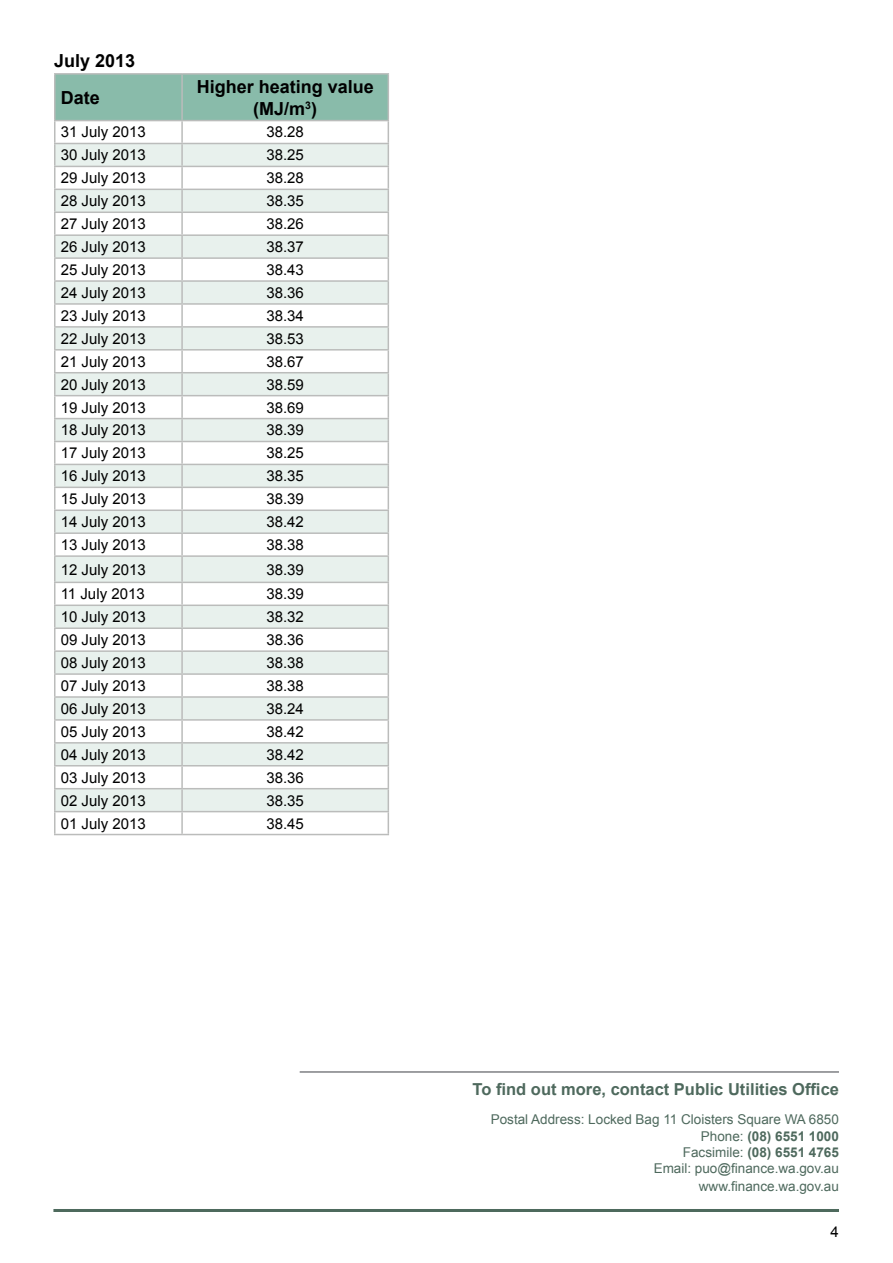
<style>
.page{position:relative;width:893px;height:1263px;background:#fff}
.page>*{position:absolute;margin:0;border:0;box-sizing:border-box;transform-origin:0 0}
.t1{font:700 18px/36.6px "Arial";color:#000}
.t2{font:700 16.5px "Arial";color:#4e695d}
.t3{font:15px "Arial";color:#000}
.t4{font:13.5px/16.2px "Arial";color:#4e695d;text-align:right}
.s1{font-weight:700}
</style>
<div class="page">
<hr style="left:53px;top:1209px;width:786px;height:3px;background:#4e6a5d">
<hr style="left:54px;top:121px;width:2px;height:22px;background:#bbbcbb">
<hr style="left:54px;top:143px;width:128px;height:1px;background:#bbbcbb">
<hr style="left:54px;top:144px;width:2px;height:22px;background:#bbbcbb">
<hr style="left:54px;top:166px;width:128px;height:1px;background:#bbbcbb">
<hr style="left:54px;top:167px;width:2px;height:22px;background:#bbbcbb">
<hr style="left:54px;top:189px;width:128px;height:1px;background:#bbbcbb">
<hr style="left:54px;top:190px;width:2px;height:21px;background:#bbbcbb">
<hr style="left:54px;top:211px;width:128px;height:2px;background:#bbbcbb">
<hr style="left:54px;top:213px;width:2px;height:21px;background:#bbbcbb">
<hr style="left:54px;top:234px;width:128px;height:2px;background:#bbbcbb">
<hr style="left:54px;top:236px;width:2px;height:21px;background:#bbbcbb">
<hr style="left:54px;top:257px;width:128px;height:2px;background:#bbbcbb">
<hr style="left:54px;top:259px;width:2px;height:21px;background:#bbbcbb">
<hr style="left:54px;top:280px;width:128px;height:2px;background:#bbbcbb">
<hr style="left:54px;top:282px;width:2px;height:21px;background:#bbbcbb">
<hr style="left:54px;top:303px;width:128px;height:2px;background:#bbbcbb">
<hr style="left:54px;top:305px;width:2px;height:21px;background:#bbbcbb">
<hr style="left:54px;top:326px;width:128px;height:2px;background:#bbbcbb">
<hr style="left:54px;top:328px;width:2px;height:21px;background:#bbbcbb">
<hr style="left:54px;top:349px;width:128px;height:2px;background:#bbbcbb">
<hr style="left:54px;top:351px;width:2px;height:21px;background:#bbbcbb">
<hr style="left:54px;top:372px;width:128px;height:1px;background:#bbbcbb">
<hr style="left:54px;top:373px;width:2px;height:22px;background:#bbbcbb">
<hr style="left:54px;top:395px;width:128px;height:1px;background:#bbbcbb">
<hr style="left:54px;top:396px;width:2px;height:22px;background:#bbbcbb">
<hr style="left:54px;top:418px;width:128px;height:1px;background:#bbbcbb">
<hr style="left:54px;top:419px;width:2px;height:22px;background:#bbbcbb">
<hr style="left:54px;top:441px;width:128px;height:1px;background:#bbbcbb">
<hr style="left:54px;top:442px;width:2px;height:22px;background:#bbbcbb">
<hr style="left:54px;top:464px;width:128px;height:1px;background:#bbbcbb">
<hr style="left:54px;top:465px;width:2px;height:22px;background:#bbbcbb">
<hr style="left:54px;top:487px;width:128px;height:1px;background:#bbbcbb">
<hr style="left:54px;top:488px;width:2px;height:21px;background:#bbbcbb">
<hr style="left:54px;top:509px;width:128px;height:2px;background:#bbbcbb">
<hr style="left:54px;top:511px;width:2px;height:21px;background:#bbbcbb">
<hr style="left:54px;top:532px;width:128px;height:2px;background:#bbbcbb">
<hr style="left:54px;top:534px;width:2px;height:21px;background:#bbbcbb">
<hr style="left:54px;top:555px;width:128px;height:2px;background:#bbbcbb">
<hr style="left:54px;top:557px;width:2px;height:25px;background:#bbbcbb">
<hr style="left:54px;top:582px;width:128px;height:1px;background:#bbbcbb">
<hr style="left:54px;top:583px;width:2px;height:21px;background:#bbbcbb">
<hr style="left:54px;top:604px;width:128px;height:2px;background:#bbbcbb">
<hr style="left:54px;top:606px;width:2px;height:21px;background:#bbbcbb">
<hr style="left:54px;top:627px;width:128px;height:2px;background:#bbbcbb">
<hr style="left:54px;top:629px;width:2px;height:21px;background:#bbbcbb">
<hr style="left:54px;top:650px;width:128px;height:2px;background:#bbbcbb">
<hr style="left:54px;top:652px;width:2px;height:21px;background:#bbbcbb">
<hr style="left:54px;top:673px;width:128px;height:2px;background:#bbbcbb">
<hr style="left:54px;top:675px;width:2px;height:21px;background:#bbbcbb">
<hr style="left:54px;top:696px;width:128px;height:2px;background:#bbbcbb">
<hr style="left:54px;top:698px;width:2px;height:21px;background:#bbbcbb">
<hr style="left:54px;top:719px;width:128px;height:2px;background:#bbbcbb">
<hr style="left:54px;top:721px;width:2px;height:21px;background:#bbbcbb">
<hr style="left:54px;top:742px;width:128px;height:2px;background:#bbbcbb">
<hr style="left:54px;top:744px;width:2px;height:21px;background:#bbbcbb">
<hr style="left:54px;top:765px;width:128px;height:1px;background:#bbbcbb">
<hr style="left:54px;top:766px;width:2px;height:22px;background:#bbbcbb">
<hr style="left:54px;top:788px;width:128px;height:1px;background:#bbbcbb">
<hr style="left:54px;top:789px;width:2px;height:22px;background:#bbbcbb">
<hr style="left:54px;top:811px;width:128px;height:1px;background:#bbbcbb">
<hr style="left:54px;top:812px;width:2px;height:22px;background:#bbbcbb">
<svg style="left:55px;top:75px;width:334px;height:759px"></svg>
<hr style="left:54px;top:834px;width:128px;height:1px;background:#bbbcbb">
<hr style="left:182px;top:834px;width:207px;height:1px;background:#bbbcbb">
<hr style="left:54px;top:73px;width:128px;height:2px;background:#bbbcbb">
<hr style="left:54px;top:75px;width:2px;height:45px;background:#bbbcbb">
<hr style="left:182px;top:73px;width:207px;height:2px;background:#bbbcbb">
<hr style="left:181px;top:75px;width:2px;height:45px;background:#bbbcbb">
<hr style="left:388px;top:75px;width:1px;height:45px;background:#bbbcbb">
<hr style="left:54px;top:120px;width:128px;height:1px;background:#bbbcbb">
<hr style="left:182px;top:120px;width:207px;height:1px;background:#bbbcbb">
<hr style="left:300px;top:1071px;width:539px;height:2px;background:#7e8083">
<p class="t1" style="left:61px;top:43px;width:76px;text-indent:-7px">July 2013<br>Date</p>
<p class="t1" style="left:197px;top:76px;width:179px;line-height:21.6px;text-align:center">Higher heating value (MJ/m<sup>3</sup>)</p>
<p class="t3" style="left:61px;top:122px;width:87px">31 July 2013</p>
<p class="t3" style="left:266px;top:122px;width:39px">38.28</p>
<p class="t3" style="left:61px;top:145px;width:87px">30 July 2013</p>
<p class="t3" style="left:266px;top:145px;width:39px">38.25</p>
<p class="t3" style="left:61px;top:168px;width:87px">29 July 2013</p>
<p class="t3" style="left:266px;top:168px;width:39px">38.28</p>
<p class="t3" style="left:61px;top:191px;width:87px">28 July 2013</p>
<p class="t3" style="left:266px;top:191px;width:39px">38.35</p>
<p class="t3" style="left:61px;top:214px;width:87px">27 July 2013</p>
<p class="t3" style="left:266px;top:214px;width:39px">38.26</p>
<p class="t3" style="left:61px;top:237px;width:87px">26 July 2013</p>
<p class="t3" style="left:266px;top:237px;width:39px">38.37</p>
<p class="t3" style="left:61px;top:260px;width:87px">25 July 2013</p>
<p class="t3" style="left:266px;top:260px;width:39px">38.43</p>
<p class="t3" style="left:61px;top:283px;width:87px">24 July 2013</p>
<p class="t3" style="left:266px;top:283px;width:39px">38.36</p>
<p class="t3" style="left:61px;top:306px;width:87px">23 July 2013</p>
<p class="t3" style="left:266px;top:306px;width:39px">38.34</p>
<p class="t3" style="left:61px;top:329px;width:87px">22 July 2013</p>
<p class="t3" style="left:266px;top:329px;width:39px">38.53</p>
<p class="t3" style="left:61px;top:352px;width:87px">21 July 2013</p>
<p class="t3" style="left:266px;top:352px;width:39px">38.67</p>
<p class="t3" style="left:61px;top:375px;width:87px">20 July 2013</p>
<p class="t3" style="left:266px;top:375px;width:39px">38.59</p>
<p class="t3" style="left:61px;top:397px;width:87px">19 July 2013</p>
<p class="t3" style="left:266px;top:397px;width:39px">38.69</p>
<p class="t3" style="left:61px;top:420px;width:87px">18 July 2013</p>
<p class="t3" style="left:266px;top:420px;width:39px">38.39</p>
<p class="t3" style="left:61px;top:443px;width:87px">17 July 2013</p>
<p class="t3" style="left:266px;top:443px;width:39px">38.25</p>
<p class="t3" style="left:61px;top:466px;width:87px">16 July 2013</p>
<p class="t3" style="left:266px;top:466px;width:39px">38.35</p>
<p class="t3" style="left:61px;top:489px;width:87px">15 July 2013</p>
<p class="t3" style="left:266px;top:489px;width:39px">38.39</p>
<p class="t3" style="left:61px;top:512px;width:87px">14 July 2013</p>
<p class="t3" style="left:266px;top:512px;width:39px">38.42</p>
<p class="t3" style="left:61px;top:535px;width:87px">13 July 2013</p>
<p class="t3" style="left:266px;top:535px;width:39px">38.38</p>
<p class="t3" style="left:61px;top:560px;width:87px">12 July 2013</p>
<p class="t3" style="left:266px;top:560px;width:39px">38.39</p>
<p class="t3" style="left:61px;top:584px;width:85px">11 July 2013</p>
<p class="t3" style="left:266px;top:584px;width:39px">38.39</p>
<p class="t3" style="left:61px;top:607px;width:87px">10 July 2013</p>
<p class="t3" style="left:266px;top:607px;width:39px">38.32</p>
<p class="t3" style="left:61px;top:630px;width:87px">09 July 2013</p>
<p class="t3" style="left:266px;top:630px;width:39px">38.36</p>
<p class="t3" style="left:61px;top:653px;width:87px">08 July 2013</p>
<p class="t3" style="left:266px;top:653px;width:39px">38.38</p>
<p class="t3" style="left:61px;top:676px;width:87px">07 July 2013</p>
<p class="t3" style="left:266px;top:676px;width:39px">38.38</p>
<p class="t3" style="left:61px;top:699px;width:87px">06 July 2013</p>
<p class="t3" style="left:266px;top:699px;width:39px">38.24</p>
<p class="t3" style="left:61px;top:722px;width:87px">05 July 2013</p>
<p class="t3" style="left:266px;top:722px;width:39px">38.42</p>
<p class="t3" style="left:61px;top:745px;width:87px">04 July 2013</p>
<p class="t3" style="left:266px;top:745px;width:39px">38.42</p>
<p class="t3" style="left:61px;top:767px;width:87px">03 July 2013</p>
<p class="t3" style="left:266px;top:767px;width:39px">38.36</p>
<p class="t3" style="left:61px;top:790px;width:87px">02 July 2013</p>
<p class="t3" style="left:266px;top:790px;width:39px">38.35</p>
<p class="t3" style="left:61px;top:813px;width:87px">01 July 2013</p>
<p class="t3" style="left:266px;top:813px;width:39px">38.45</p>
<p class="t2" style="left:473px;top:1078px;width:368px">To find out more, contact Public Utilities Office</p>
<p class="t4" style="left:491px;top:1111px;width:350px">Postal Address: Locked Bag 11 Cloisters Square WA 6850<br>Phone: <span class="s1">(08) 6551 1000<br></span>Facsimile: <span class="s1">(08) 6551 4765<br></span>Email: puo@finance.wa.gov.au</p>
<p class="t4" style="left:699px;top:1178px;width:142px">www.finance.wa.gov.au</p>
<p class="t3" style="left:831px;top:1221px;width:10px">4</p>
</div>
